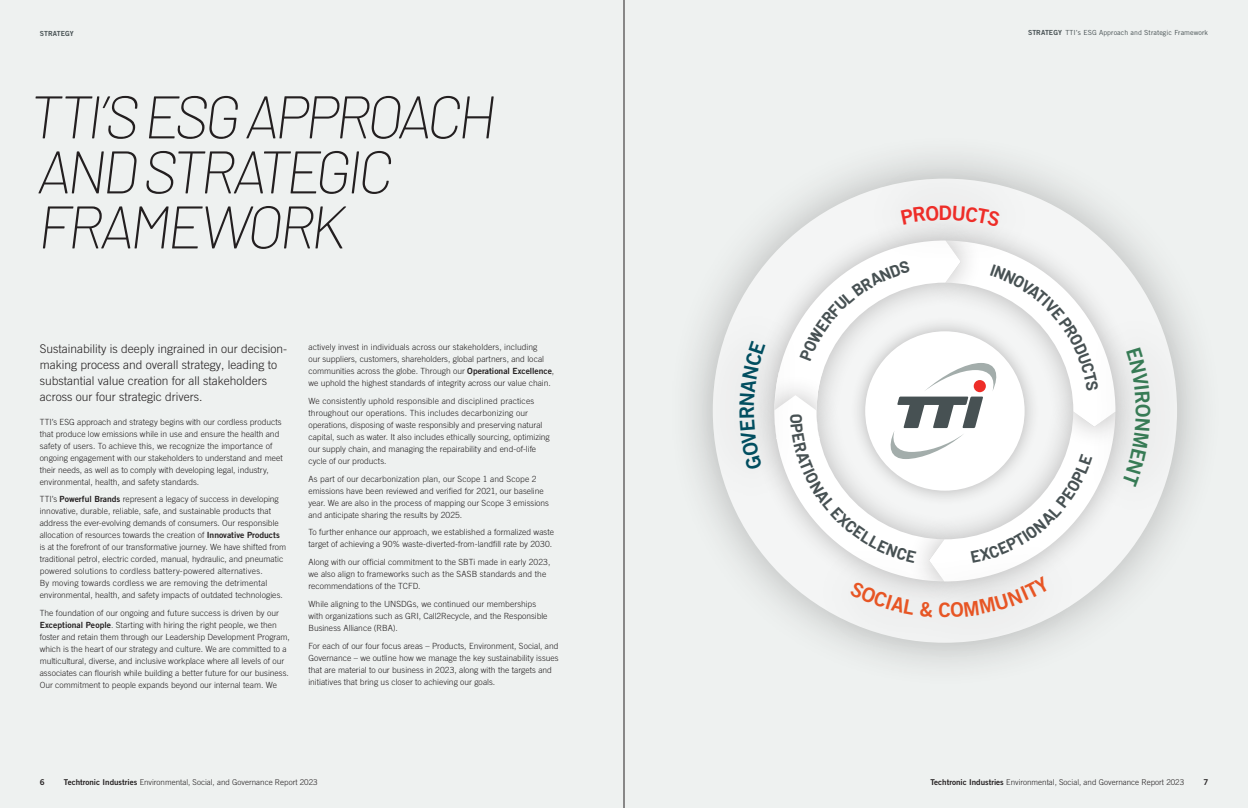
<style>
.page{position:relative;width:1248px;height:808px;background:#fff}
.page>*{position:absolute;margin:0;border:0;box-sizing:border-box;transform-origin:0 0}
.t1{font:italic 200 60px/55px "Barlow";letter-spacing:-.07em;color:#231f20}
.t2{font:20px "Trade Gothic LT Pro Bd 2";color:#ee2d28}
.t3{font:20px "Trade Gothic LT Pro Bd 2";color:#377b55}
.t4{font:20px "Trade Gothic LT Pro Bd 2";color:#e75524}
.t5{font:300 12px/16px "Trade Gothic LT Pro";color:#231f20}
.t6{font:300 8.5px/12px "Trade Gothic LT Pro";color:#231f20}
.t7{font:300 8px "Trade Gothic LT Pro";color:#231f20}
.t8{font:8px "Trade Gothic LT Pro Bd 2";color:#231f20}
.t9{font:7px "Trade Gothic LT Pro";letter-spacing:.01em;color:#475153}
.t10{font:7px "Trade Gothic LT Pro Bd 2";letter-spacing:.01em;color:#475153}
.s1{font-family:"Trade Gothic LT Pro Bd 2"}
.s2{font-family:"Trade Gothic LT Pro Bd 2";font-weight:400}
</style>
<div class="page">
<div style="left:0;top:0;width:1247px;height:808px;background:#eef1f0"></div>
<div style="left:749px;top:373px;width:217px;height:233px;background:#231f20;opacity:.3"></div>
<div style="left:906px;top:390px;width:233px;height:216px;background:#231f20;opacity:.3"></div>
<div style="left:923px;top:216px;width:216px;height:233px;background:#231f20;opacity:.3"></div>
<div style="left:749px;top:216px;width:234px;height:216px;background:#231f20;opacity:.3"></div>
<div style="left:859px;top:161px;width:181px;height:107px;background:#231f20;opacity:.3"></div>
<div style="left:1083px;top:306px;width:111px;height:219px;background:#231f20;opacity:.3"></div>
<div style="left:694px;top:301px;width:112px;height:209px;background:#231f20;opacity:.3"></div>
<div style="left:807px;top:533px;width:282px;height:132px;background:#231f20;opacity:.3"></div>
<hr style="left:623px;top:0;width:1px;height:808px;background:#231f20">
<svg style="left:900px;top:205px;width:38px;height:19px"></svg>
<svg style="left:952px;top:206px;width:48px;height:21px"></svg>
<svg style="left:1126px;top:347px;width:23px;height:57px"></svg>
<svg style="left:1121px;top:418px;width:28px;height:69px"></svg>
<svg style="left:739px;top:340px;width:26px;height:130px"></svg>
<svg style="left:774px;top:240px;width:341px;height:377px"></svg>
<p class="t10" style="left:40px;top:29px;width:35px">STRATEGY</p>
<p class="t9" style="left:1027px;top:28px;width:181px"><span class="s1">STRATEGY</span> TTI’s ESG Approach and Strategic Framework</p>
<h1 class="t1" style="left:29px;top:85px;width:468px">TTI’S ESG APPROACH<br>AND STRATEGIC<br>FRAMEWORK</h1>
<h3 class="t5" style="left:40px;top:341px;width:249px">Sustainability is deeply ingrained in our decision&shy;making process and overall strategy, leading to substantial value creation for all stakeholders across our four strategic drivers.</h3>
<p class="t6" style="left:40px;top:416px;width:244px">TTI’s ESG approach and strategy begins with our cordless products that produce low emissions while in use and ensure the health and safety of users. To achieve this, we recognize the importance of ongoing engagement with our stakeholders to understand and meet their needs, as well as to comply with developing legal, industry, environmental, health, and safety standards.</p>
<p class="t6" style="left:40px;top:493px;width:248px">TTI’s <span class="s2">Powerful Brands</span> represent a legacy of success in developing innovative, durable, reliable, safe, and sustainable products that address the ever-evolving demands of consumers. Our responsible allocation of resources towards the creation of <span class="s2">Innovative Products </span>is at the forefront of our transformative journey. We have shifted from traditional petrol, electric corded, manual, hydraulic, and pneumatic powered solutions to cordless battery-powered alternatives.<br>By moving towards cordless we are removing the detrimental environmental, health, and safety impacts of outdated technologies.</p>
<p class="t6" style="left:40px;top:607px;width:252px">The foundation of our ongoing and future success is driven by our <span class="s2">Exceptional People</span>. Starting with hiring the right people, we then foster and retain them through our Leadership Development Program, which is the heart of our strategy and culture. We are committed to a multicultural, diverse, and inclusive workplace where all levels of our associates can flourish while building a better future for our business.<br>Our commitment to people expands beyond our internal team. We</p>
<p class="t6" style="left:308px;top:341px;width:247px">actively invest in individuals across our stakeholders, including<br>our suppliers, customers, shareholders, global partners, and local communities across the globe. Through our <span class="s2">Operational Excellence</span>, we uphold the highest standards of integrity across our value chain.</p>
<p class="t6" style="left:308px;top:395px;width:243px">We consistently uphold responsible and disciplined practices throughout our operations. This includes decarbonizing our operations, disposing of waste responsibly and preserving natural capital, such as water. It also includes ethically sourcing, optimizing our supply chain, and managing the repairability and end-of-life cycle of our products.</p>
<p class="t6" style="left:308px;top:473px;width:242px">As part of our decarbonization plan, our Scope 1 and Scope 2 emissions have been reviewed and verified for 2021, our baseline year. We are also in the process of mapping our Scope 3 emissions and anticipate sharing the results by 2025.</p>
<p class="t6" style="left:308px;top:526px;width:247px">To further enhance our approach, we established a formalized waste target of achieving a 90% waste-diverted-from-landfill rate by 2030.</p>
<p class="t6" style="left:308px;top:556px;width:243px">Along with our official commitment to the SBTi made in early 2023, we also align to frameworks such as the SASB standards and the recommendations of the TCFD.</p>
<p class="t6" style="left:308px;top:598px;width:240px">While aligning to the UNSDGs, we continued our memberships with organizations such as GRI, Call2Recycle, and the Responsible<br>Business Alliance (RBA).</p>
<p class="t6" style="left:308px;top:639px;width:252px">For each of our four focus areas – Products, Environment, Social, and Governance – we outline how we manage the key sustainability issues that are material to our business in 2023, along with the targets and initiatives that bring us closer to achieving our goals.</p>
<h2 class="t2" style="left:938px;top:200px;width:15px">D</h2>
<h2 class="t4" style="left:938px;top:598px;width:14px">C</h2>
<h2 class="t3" style="left:1155px;top:404px;width:15px;rotate:90deg">O</h2>
<p class="t8" style="left:40px;top:777px;width:6px">6</p>
<p class="t7" style="left:64px;top:778px;width:255px"><span class="s2">Techtronic Industries</span> Environmental, Social, and Governance Report 2023</p>
<p class="t7" style="left:930px;top:778px;width:255px"><span class="s2">Techtronic Industries</span> Environmental, Social, and Governance Report 2023</p>
<p class="t8" style="left:1203px;top:777px;width:6px">7</p>
</div>
